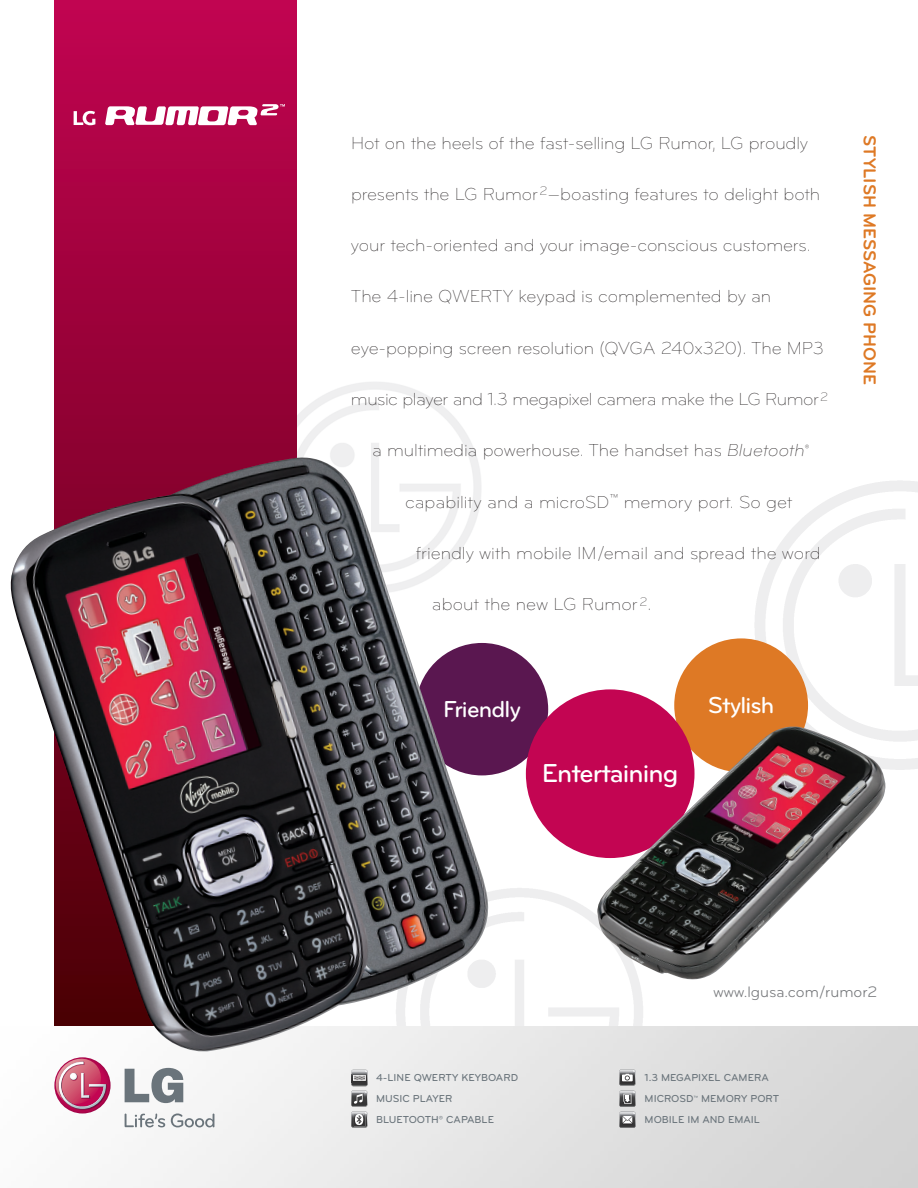
<style>
.page{position:relative;width:918px;height:1188px;background:#fff}
.page>*{position:absolute;margin:0;border:0;box-sizing:border-box;transform-origin:0 0}
.t1{font:500 27px "Bryant LG";letter-spacing:-.035em;color:#fff}
.t2{font:500 24px "Bryant LG";letter-spacing:-.035em;color:#fff}
.t3{font:300 18px "Bryant LG";letter-spacing:-.005em;color:#231f20}
.t4{font:300 18px "Bryant LG";letter-spacing:-.025em;color:#231f20}
.t5{font:700 18px "Bryant LG";color:#de7925}
.t6{font:15.75px "Bryant LG";color:#76787b}
.t7{font:500 10.5px/21px "Bryant LG";color:#6a747b}
.s1{font-family:"Bryant Pro";font-style:italic}
</style>
<div class="page">
<svg style="left:54px;top:0;width:243px;height:454px;background:#a60240"></svg>
<svg style="left:54px;top:1057px;width:57px;height:57px"></svg>
<svg style="left:53px;top:1056px;width:54px;height:54px"></svg>
<svg style="left:125px;top:1068px;width:58px;height:35px"></svg>
<svg style="left:125px;top:1114px;width:40px;height:13px"></svg>
<svg style="left:171px;top:1114px;width:43px;height:13px"></svg>
<svg style="left:349px;top:1067px;width:21px;height:64px"></svg>
<svg style="left:617px;top:1067px;width:22px;height:64px"></svg>
<svg style="left:74px;top:111px;width:21px;height:14px"></svg>
<svg style="left:105px;top:104px;width:180px;height:21px"></svg>
<div style="left:416px;top:643px;width:132px;height:132px;background:#5a1750;border-radius:50%"></div>
<div style="left:674px;top:638px;width:134px;height:134px;background:#de7925;border-radius:50%"></div>
<div style="left:526px;top:689px;width:169px;height:169px;background:#c30552;border-radius:50%"></div>
<img style="left:597px;top:726px;width:289px;height:255px">
<img style="left:10px;top:454px;width:479px;height:600px">
<p class="t3" style="left:351px;top:136px;width:459px">Hot on the heels of the fast-selling LG Rumor, LG proudly</p>
<p class="t3" style="left:351px;top:188px;width:471px">presents the LG Rumor<sup>2</sup>—boasting features to delight both</p>
<p class="t3" style="left:351px;top:239px;width:461px">your tech-oriented and your image-conscious customers.</p>
<p class="t3" style="left:351px;top:290px;width:422px">The 4-line QWERTY keypad is complemented by an</p>
<p class="t3" style="left:351px;top:342px;width:475px">eye-popping screen resolution (QVGA 240x320). The MP3</p>
<p class="t4" style="left:351px;top:393px;width:479px">music player and 1.3 megapixel camera make the LG Rumor<sup>2</sup></p>
<p class="t3" style="left:372px;top:444px;width:439px">a multimedia powerhouse. The handset has <span class="s1">Bluetooth</span><sup>®</sup></p>
<p class="t3" style="left:405px;top:495px;width:389px">capability and a microSD<sup>™</sup> memory port. So get</p>
<p class="t3" style="left:416px;top:547px;width:407px">friendly with mobile IM/email and spread the word</p>
<p class="t3" style="left:432px;top:598px;width:221px">about the new LG Rumor<sup>2</sup>.</p>
<h2 class="t2" style="left:443px;top:701px;width:79px">Friendly</h2>
<h2 class="t2" style="left:708px;top:697px;width:68px">Stylish</h2>
<h1 class="t1" style="left:542px;top:763px;width:138px">Entertaining</h1>
<p class="t5" style="left:881px;top:135px;width:251px;rotate:90deg">STYLISH MESSAGING PHONE</p>
<p class="t6" style="left:713px;top:987px;width:166px">www.lgusa.com/rumor2</p>
<p class="t7" style="left:376px;top:1068px;width:144px">4-LINE QWERTY KEYBOARD<br>MUSIC PLAYER<br>BLUETOOTH® CAPABLE</p>
<p class="t7" style="left:645px;top:1068px;width:136px">1.3 MEGAPIXEL CAMERA<br>MICROSD<sup>™</sup> MEMORY PORT<br>MOBILE IM AND EMAIL</p>
</div>
